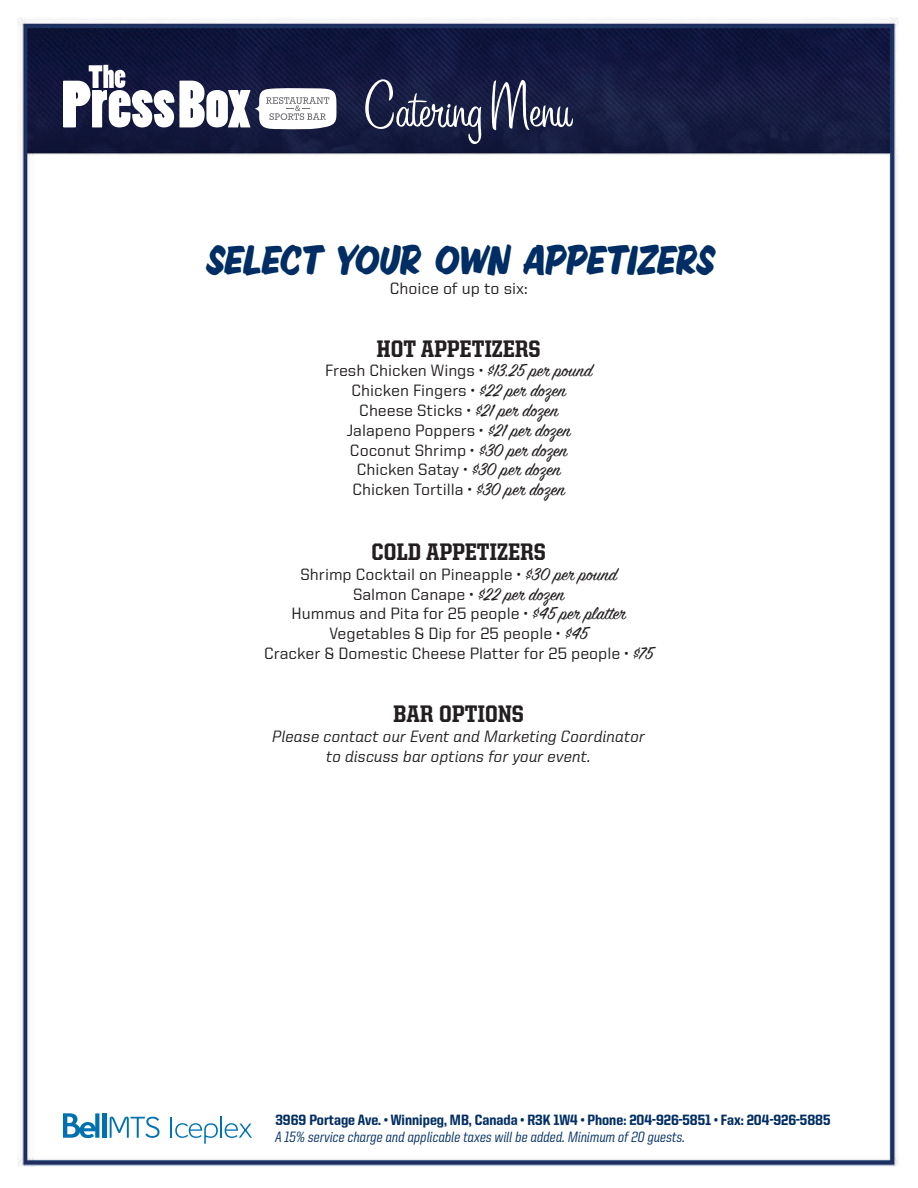
<style>
.page{position:relative;width:918px;height:1188px;background:#fff}
.page>*{position:absolute;margin:0;border:0;box-sizing:border-box;transform-origin:0 0}
.t1{font:67.2px "Sign Painter House Casual";color:#fff}
.t2{font:italic 45px "Sign Painter House Showcard";color:#002d63}
.t3{font:800 24px "United Serif Semi Cond";letter-spacing:.01em;color:#231f20}
.t4{font:500 16.5px/19.8px "United Sans Reg";color:#231f20;text-align:center}
.t5{font:500 16.5px/19.8px "United Italic Reg";color:#231f20;text-align:center}
.t6{font:800 15px "United Sans Semi Cond";color:#002d63}
.t7{font:500 15px "United Italic Semi Cond";color:#002d63}
.s1{font-family:"Sign Painter House Script";font-weight:400;font-size:19.5px}
</style>
<div class="page">
<img style="left:17px;top:17px;width:882px;height:1150px">
<div style="left:263px;top:1101px;width:579px;height:39px;background:#fff"></div>
<div style="left:263px;top:1119px;width:433px;height:39px;background:#fff"></div>
<svg style="left:63px;top:1113px;width:36px;height:25px"></svg>
<hr style="left:102px;top:1113px;width:4px;height:25px;background:#0071b0">
<svg style="left:110px;top:1117px;width:50px;height:21px"></svg>
<svg style="left:171px;top:1117px;width:47px;height:27px"></svg>
<hr style="left:220px;top:1117px;width:2px;height:21px;background:#0071b0">
<svg style="left:225px;top:1123px;width:27px;height:15px"></svg>
<svg style="left:63px;top:65px;width:273px;height:64px"></svg>
<h1 class="t1" style="left:364px;top:69px;width:209px">Catering Menu</h1>
<h2 class="t2" style="left:205px;top:234px;width:518px">SELECT YOUR OWN APPETIZERS</h2>
<p class="t4" style="left:390px;top:278px;width:139px">Choice of up to six:</p>
<h3 class="t3" style="left:377px;top:336px;width:165px">HOT APPETIZERS</h3>
<p class="t4" style="left:325px;top:361px;width:268px">Fresh Chicken Wings • <span class="s1">$13.25 per pound<br></span>Chicken Fingers • <span class="s1">$22 per dozen<br></span>Cheese Sticks • <span class="s1">$21 per dozen<br></span>Jalapeno Poppers • <span class="s1">$21 per dozen<br></span>Coconut Shrimp • <span class="s1">$30 per dozen<br></span>Chicken Satay • <span class="s1">$30 per dozen<br></span>Chicken Tortilla • <span class="s1">$30 per dozen</span></p>
<h3 class="t3" style="left:371px;top:539px;width:176px">COLD APPETIZERS</h3>
<p class="t4" style="left:264px;top:564px;width:391px">Shrimp Cocktail on Pineapple • <span class="s1">$30 per pound<br></span>Salmon Canape • <span class="s1">$22 per dozen<br></span>Hummus and Pita for 25 people • <span class="s1">$45 per platter </span>Vegetables &amp; Dip for 25 people • <span class="s1">$45<br></span>Cracker &amp; Domestic Cheese Platter for 25 people • <span class="s1">$75</span></p>
<h3 class="t3" style="left:393px;top:701px;width:132px">BAR OPTIONS</h3>
<p class="t5" style="left:272px;top:726px;width:374px">Please contact our Event and Marketing Coordinator to discuss bar options for your event.</p>
<p class="t6" style="left:275px;top:1112px;width:557px">3969 Portage Ave. • Winnipeg, MB, Canada • R3K 1W4 • Phone: 204-926-5851 • Fax: 204-926-5885</p>
<p class="t7" style="left:275px;top:1130px;width:412px">A 15% service charge and applicable taxes will be added. Minimum of 20 guests.</p>
</div>
